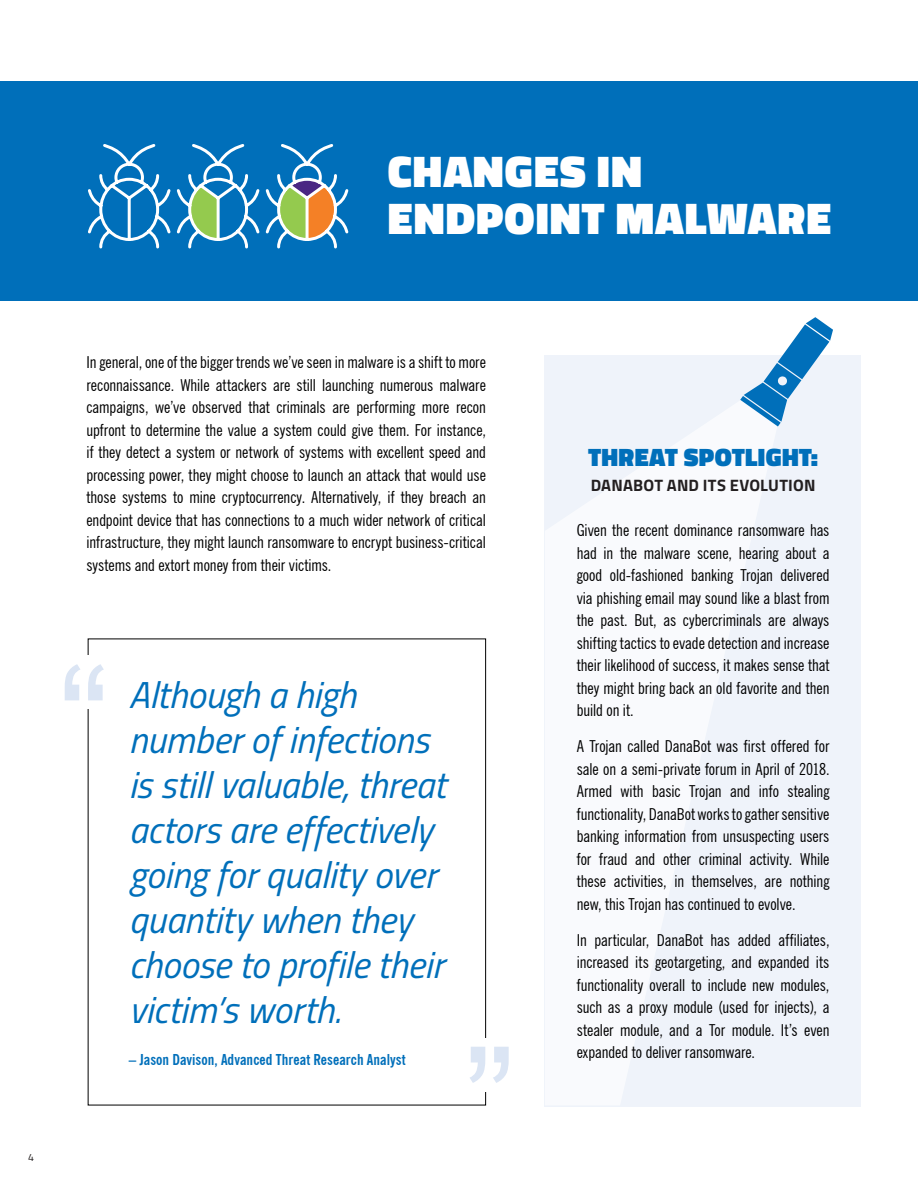
<style>
.page{position:relative;width:918px;height:1188px;background:#fff}
.page>*{position:absolute;margin:0;border:0;box-sizing:border-box;transform-origin:0 0}
.t1{font:900 45px/46.5px "Titillium";letter-spacing:.02em;color:#fff}
.t2{font:italic 37.5px/45px "Titillium";letter-spacing:-.005em;color:#006fba}
.t3{font:900 25.5px "Titillium";letter-spacing:.01em;color:#006fba}
.t4{font:condensed 16.5px/22.5px "News Gothic BT";letter-spacing:-.005em;color:#000;text-align:justify}
.t5{font:700 16.5px "Titillium";letter-spacing:.015em;color:#231f20}
.t6{font:700 condensed 15px "News Gothic BT";letter-spacing:.005em;color:#006fba}
.t7{font:10.5px "Titillium";color:#231f20}
</style>
<div class="page">
<div style="left:545px;top:356px;width:316px;height:751px;background:#eff3fa"></div>
<div style="left:0;top:81px;width:918px;height:219px;background:#006fba"></div>
<svg style="left:88px;top:144px;width:261px;height:105px"></svg>
<svg style="left:65px;top:664px;width:39px;height:36px"></svg>
<svg style="left:470px;top:1047px;width:39px;height:36px"></svg>
<svg style="left:740px;top:317px;width:93px;height:110px"></svg>
<p class="t7" style="left:28px;top:1150px;width:7px">4</p>
<h1 class="t1" style="left:388px;top:148px;width:445px">CHANGES IN<br>ENDPOINT MALWARE</h1>
<p class="t4" style="left:86px;top:351px;width:401px">In general, one of the bigger trends we’ve seen in malware is a shift to more reconnaissance. While attackers are still launching numerous malware campaigns, we’ve observed that criminals are performing more recon upfront to determine the value a system could give them. For instance, if they detect a system or network of systems with excellent speed and processing power, they might choose to launch an attack that would use those systems to mine cryptocurrency. Alternatively, if they breach an endpoint device that has connections to a much wider network of critical infrastructure, they might launch ransomware to encrypt business-critical systems and extort money from their victims.</p>
<h2 class="t2" style="left:129px;top:671px;width:319px">Although a high number of infections is still valuable, threat actors are effectively going for quality over quantity when they choose to profile their victim’s worth.</h2>
<p class="t6" style="left:129px;top:1051px;width:279px">– Jason Davison, Advanced Threat Research Analyst</p>
<h3 class="t3" style="left:588px;top:438px;width:232px">THREAT SPOTLIGHT:</h3>
<p class="t5" style="left:591px;top:473px;width:226px">DANABOT AND ITS EVOLUTION</p>
<p class="t4" style="left:577px;top:519px;width:254px">Given the recent dominance ransomware has had in the malware scene, hearing about a good old-fashioned banking Trojan delivered via phishing email may sound like a blast from the past. But, as cybercriminals are always shifting tactics to evade detection and increase their likelihood of success, it makes sense that they might bring back an old favorite and then build on it.</p>
<p class="t4" style="left:577px;top:735px;width:254px">A Trojan called DanaBot was first offered for sale on a semi-private forum in April of 2018.<br>Armed with basic Trojan and info stealing functionality, DanaBot works to gather sensitive banking information from unsuspecting users for fraud and other criminal activity. While these activities, in themselves, are nothing new, this Trojan has continued to evolve.</p>
<p class="t4" style="left:577px;top:929px;width:254px">In particular, DanaBot has added affiliates, increased its geotargeting, and expanded its functionality overall to include new modules, such as a proxy module (used for injects), a stealer module, and a Tor module. It’s even expanded to deliver ransomware.</p>
</div>
